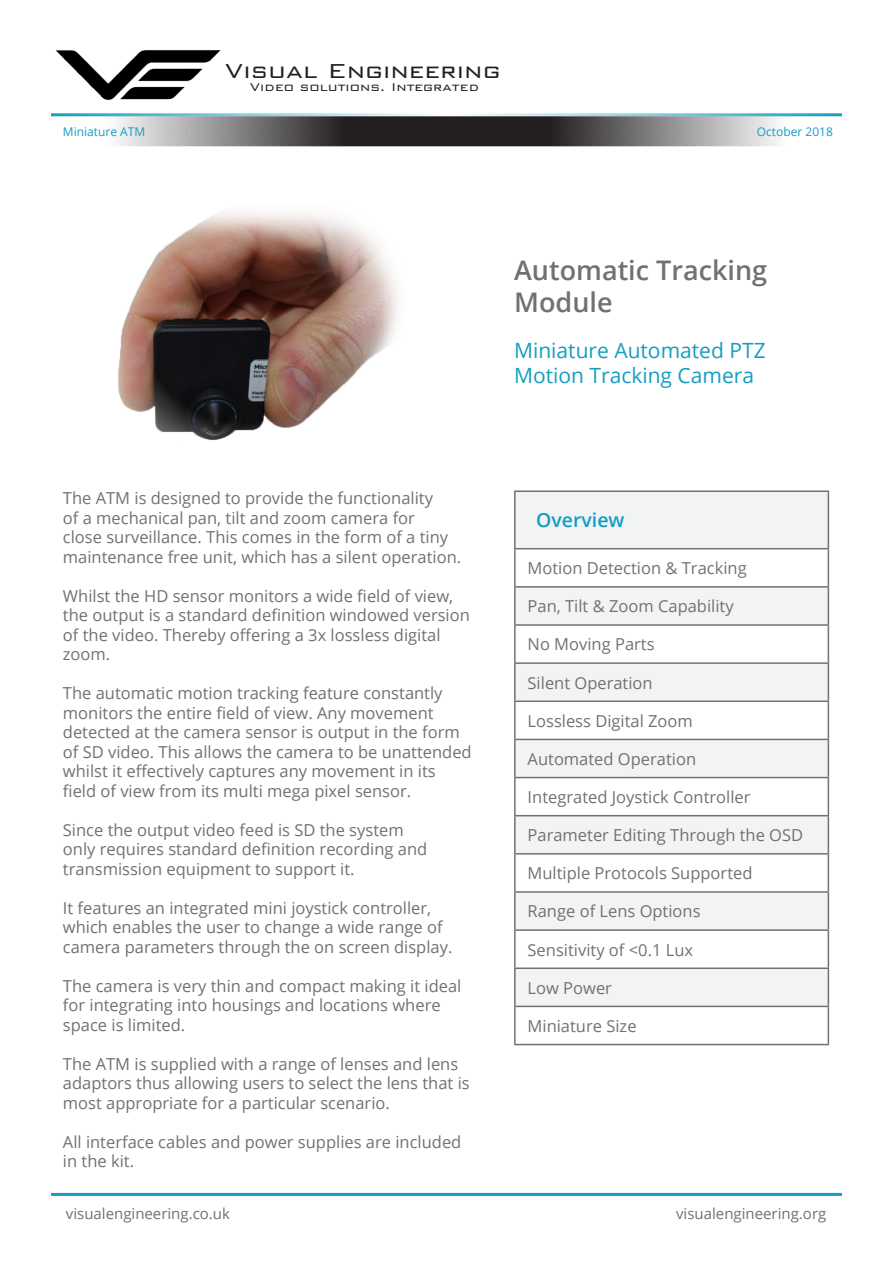
<style>
.page{position:relative;width:893px;height:1263px;background:#fff}
.page>*{position:absolute;margin:0;border:0;box-sizing:border-box;transform-origin:0 0}
.t1{font:600 27px/32.4px "Open Sans";color:#717171}
.t2{font:300 27px "Bank Gothic BT";color:#231f20}
.t3{font:21px "Open Sans";color:#149ec0}
.t4{font:600 19.5px "Open Sans";color:#149ec0}
.Body{font:16.5px/19.5px "Open Sans";color:#717171}
.Paragraph_Style_1{font:16.5px "Open Sans";color:#717171}
.t5{font:15px "Open Sans";color:#717171}
.t6{font:300 15px "Bank Gothic BT";color:#231f20}
.t7{font:12px "Open Sans";color:#149ec0}
</style>
<div class="page">
<hr style="left:51px;top:113px;width:791px;height:3px;background:#149ec0">
<svg style="left:51px;top:116px;width:791px;height:30px"></svg>
<hr style="left:51px;top:1193px;width:791px;height:3px;background:#149ec0">
<img style="left:55px;top:50px;width:166px;height:51px">
<svg style="left:516px;top:492px;width:312px;height:514px;fill:#f2f3f4"></svg>
<hr style="left:514px;top:548px;width:315px;height:1px;background:#717171">
<hr style="left:514px;top:586px;width:315px;height:2px;background:#717171">
<hr style="left:514px;top:624px;width:315px;height:2px;background:#717171">
<hr style="left:514px;top:662px;width:315px;height:2px;background:#717171">
<hr style="left:514px;top:700px;width:315px;height:2px;background:#717171">
<hr style="left:514px;top:739px;width:315px;height:1px;background:#717171">
<hr style="left:514px;top:777px;width:315px;height:1px;background:#717171">
<hr style="left:514px;top:815px;width:315px;height:1px;background:#717171">
<hr style="left:514px;top:853px;width:315px;height:1px;background:#717171">
<hr style="left:514px;top:891px;width:315px;height:2px;background:#717171">
<hr style="left:514px;top:929px;width:315px;height:2px;background:#717171">
<hr style="left:514px;top:490px;width:315px;height:2px;background:#717171">
<hr style="left:514px;top:492px;width:2px;height:56px;background:#717171">
<hr style="left:828px;top:492px;width:1px;height:56px;background:#717171">
<hr style="left:514px;top:549px;width:2px;height:37px;background:#717171">
<hr style="left:828px;top:549px;width:1px;height:37px;background:#717171">
<hr style="left:514px;top:588px;width:2px;height:36px;background:#717171">
<hr style="left:828px;top:588px;width:1px;height:36px;background:#717171">
<hr style="left:514px;top:626px;width:2px;height:36px;background:#717171">
<hr style="left:828px;top:626px;width:1px;height:36px;background:#717171">
<hr style="left:514px;top:664px;width:2px;height:36px;background:#717171">
<hr style="left:828px;top:664px;width:1px;height:36px;background:#717171">
<hr style="left:514px;top:702px;width:2px;height:37px;background:#717171">
<hr style="left:828px;top:702px;width:1px;height:37px;background:#717171">
<hr style="left:514px;top:740px;width:2px;height:37px;background:#717171">
<hr style="left:828px;top:740px;width:1px;height:37px;background:#717171">
<hr style="left:514px;top:778px;width:2px;height:37px;background:#717171">
<hr style="left:828px;top:778px;width:1px;height:37px;background:#717171">
<hr style="left:514px;top:816px;width:2px;height:37px;background:#717171">
<hr style="left:828px;top:816px;width:1px;height:37px;background:#717171">
<hr style="left:514px;top:854px;width:2px;height:37px;background:#717171">
<hr style="left:828px;top:854px;width:1px;height:37px;background:#717171">
<hr style="left:514px;top:893px;width:2px;height:36px;background:#717171">
<hr style="left:828px;top:893px;width:1px;height:36px;background:#717171">
<hr style="left:514px;top:931px;width:2px;height:36px;background:#717171">
<hr style="left:828px;top:931px;width:1px;height:36px;background:#717171">
<hr style="left:514px;top:967px;width:315px;height:2px;background:#717171">
<hr style="left:514px;top:969px;width:2px;height:37px;background:#717171">
<hr style="left:828px;top:969px;width:1px;height:37px;background:#717171">
<hr style="left:514px;top:1006px;width:315px;height:1px;background:#717171">
<hr style="left:514px;top:1007px;width:2px;height:37px;background:#717171">
<hr style="left:828px;top:1007px;width:1px;height:37px;background:#717171">
<hr style="left:514px;top:1044px;width:315px;height:1px;background:#717171">
<img style="left:118px;top:212px;width:280px;height:229px">
<h1 class="t2" style="left:225px;top:56px;width:277px">Visual Engineering</h1>
<p class="t6" style="left:250px;top:79px;width:231px">Video solutions. Integrated</p>
<p class="t7" style="left:63px;top:123px;width:84px">Miniature ATM</p>
<p class="t7" style="left:757px;top:123px;width:78px">October 2018</p>
<p class="Body" style="left:63px;top:488px;width:400px">The ATM is designed to provide the functionality<br>of a mechanical pan, tilt and zoom camera for<br>close surveillance. This comes in the form of a tiny maintenance free unit, which has a silent operation.</p>
<p class="Body" style="left:63px;top:585px;width:408px">Whilst the HD sensor monitors a wide field of view, the output is a standard definition windowed version of the video. Thereby offering a 3x lossless digital zoom.</p>
<p class="Body" style="left:63px;top:683px;width:410px">The automatic motion tracking feature constantly monitors the entire field of view. Any movement detected at the camera sensor is output in the form of SD video. This allows the camera to be unattended whilst it effectively captures any movement in its field of view from its multi mega pixel sensor.</p>
<p class="Body" style="left:63px;top:819px;width:366px">Since the output video feed is SD the system only requires standard definition recording and transmission equipment to support it.</p>
<p class="Body" style="left:63px;top:897px;width:391px">It features an integrated mini joystick controller, which enables the user to change a wide range of camera parameters through the on screen display.</p>
<p class="Body" style="left:63px;top:975px;width:400px">The camera is very thin and compact making it ideal for integrating into housings and locations where space is limited.</p>
<p class="Body" style="left:63px;top:1053px;width:408px">The ATM is supplied with a range of lenses and lens adaptors thus allowing users to select the lens that is most appropriate for a particular scenario.</p>
<p class="Body" style="left:63px;top:1131px;width:400px">All interface cables and power supplies are included in the kit.</p>
<h1 class="t1" style="left:514px;top:253px;width:255px">Automatic Tracking<br>Module</h1>
<h2 class="t3" style="left:514px;top:336px;width:253px">Miniature Automated PTZ</h2>
<h2 class="t3" style="left:514px;top:361px;width:241px">Motion Tracking Camera</h2>
<h3 class="t4" style="left:536px;top:507px;width:90px">Overview</h3>
<p class="Paragraph_Style_1" style="left:528px;top:557px;width:221px">Motion Detection &amp; Tracking</p>
<p class="Paragraph_Style_1" style="left:528px;top:595px;width:208px">Pan, Tilt &amp; Zoom Capability</p>
<p class="Paragraph_Style_1" style="left:528px;top:633px;width:129px">No Moving Parts</p>
<p class="Paragraph_Style_1" style="left:528px;top:671px;width:127px">Silent Operation</p>
<p class="Paragraph_Style_1" style="left:528px;top:709px;width:167px">Lossless Digital Zoom</p>
<p class="Paragraph_Style_1" style="left:528px;top:747px;width:170px">Automated Operation</p>
<p class="Paragraph_Style_1" style="left:528px;top:786px;width:224px">Integrated Joystick Controller</p>
<p class="Paragraph_Style_1" style="left:528px;top:824px;width:277px">Parameter Editing Through the OSD</p>
<p class="Paragraph_Style_1" style="left:528px;top:862px;width:226px">Multiple Protocols Supported</p>
<p class="Paragraph_Style_1" style="left:528px;top:900px;width:174px">Range of Lens Options</p>
<p class="Paragraph_Style_1" style="left:528px;top:938px;width:167px">Sensitivity of &lt;0.1 Lux</p>
<p class="Paragraph_Style_1" style="left:528px;top:976px;width:86px">Low Power</p>
<p class="Paragraph_Style_1" style="left:528px;top:1014px;width:110px">Miniature Size</p>
<p class="t5" style="left:66px;top:1203px;width:166px">visualengineering.co.uk</p>
<p class="t5" style="left:676px;top:1203px;width:152px">visualengineering.org</p>
</div>
